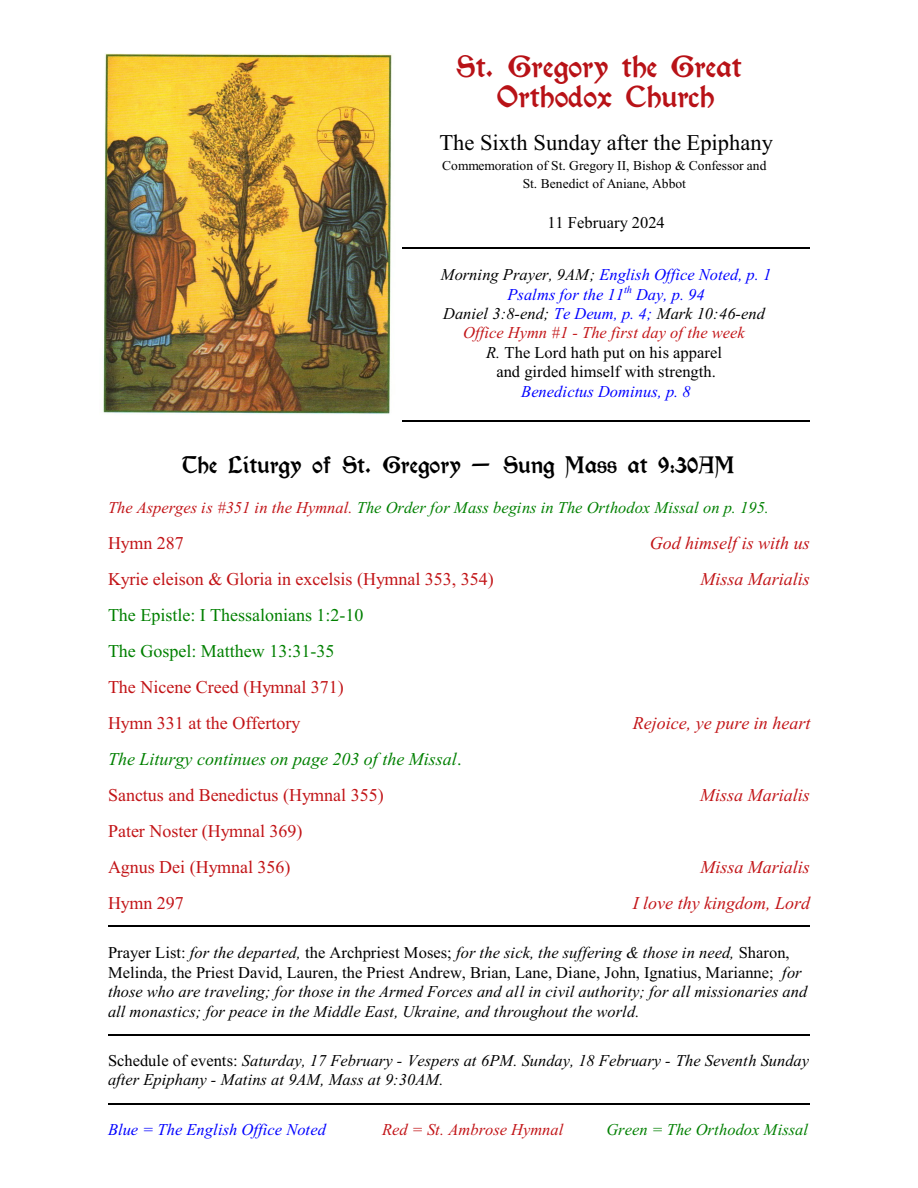
<style>
.page{position:relative;width:918px;height:1188px;background:#fff}
.page>*{position:absolute;margin:0;border:0;box-sizing:border-box;transform-origin:0 0}
.t1{font:27px/29.8px "Kelmscott";color:#b81217;text-align:center}
.t2{font:22.5px "Times New Roman";color:#000}
.t3{font:21px "Kelmscott";color:#000}
.t4{font:18px/36px "Times New Roman";color:#c21417}
.t5{font:italic 18px "Times New Roman";color:#c21417}
.t6{font:italic 18px/36px "Times New Roman";color:#008000}
.t7{font:18px/36px "Times New Roman";color:#008000}
.t8{font:italic 16.5px/19.5px "Times New Roman";color:#000}
.t9{font:italic 16.5px/19.5px "Times New Roman";color:#00f;text-align:center}
.t10{font:italic 16.5px "Times New Roman";color:#008000}
.t11{font:italic 16.5px "Times New Roman";color:#c21417}
.t12{font:16.5px "Times New Roman";color:#000}
.t13{font:13.5px/17.4px "Times New Roman";color:#000;text-align:center}
.s1{color:#000}
.s2{color:#c21417}
.s3{font-style:normal;color:#000}
.s4{font-style:normal}
.s5{font-style:normal;color:#c21417}
</style>
<div class="page">
<img style="left:103px;top:54px;width:289px;height:360px">
<hr style="left:402px;top:247px;width:408px;height:2px;background:#000">
<hr style="left:402px;top:420px;width:408px;height:1px;background:#000">
<hr style="left:108px;top:926px;width:702px;height:1px;background:#000">
<hr style="left:108px;top:1035px;width:702px;height:1px;background:#000">
<hr style="left:108px;top:1103px;width:702px;height:2px;background:#000">
<h1 class="t1" style="left:456px;top:54px;width:287px">St. Gregory the Great<br>Orthodox Church</h1>
<h2 class="t2" style="left:440px;top:134px;width:335px">The Sixth Sunday after the Epiphany</h2>
<p class="t13" style="left:442px;top:159px;width:326px">Commemoration of St. Gregory II, Bishop &amp; Confessor and<br>St. Benedict of Aniane, Abbot</p>
<p class="t12" style="left:547px;top:216px;width:119px">11 February 2024</p>
<p class="t9" style="left:441px;top:266px;width:332px"><span class="s1">Morning Prayer, 9AM;</span> English Office Noted, p. 1<br>Psalms for the 11<sup>th</sup> Day, p. 94<br><span class="s1">Daniel 3:8-end;</span> Te Deum, p. 4; <span class="s1">Mark 10:46-end </span><span class="s2">Office Hymn #1 - The first day of the week<br></span><span class="s1">R.</span> <span class="s3">The Lord hath put on his apparel<br>and girded himself with strength.</span></p>
<p class="t9" style="left:521px;top:383px;width:171px">Benedictus Dominus, p. 8</p>
<p class="t3" style="left:183px;top:455px;width:554px">The Liturgy of St. Gregory - Sung Mass at 9:30AM</p>
<p class="t10" style="left:108px;top:502px;width:663px"><span class="s2">The Asperges is #351 in the Hymnal.</span> The Order for Mass begins in The Orthodox Missal on p. 195.</p>
<p class="t4" style="left:108px;top:527px;width:77px">Hymn 287</p>
<p class="t5" style="left:650px;top:537px;width:162px">God himself is with us</p>
<p class="t4" style="left:108px;top:563px;width:387px">Kyrie eleison &amp; Gloria in excelsis (Hymnal 353, 354)</p>
<p class="t5" style="left:700px;top:573px;width:111px">Missa Marialis</p>
<p class="t7" style="left:108px;top:599px;width:257px">The Epistle: I Thessalonians 1:2-10<br>The Gospel: Matthew 13:31-35</p>
<p class="t4" style="left:108px;top:671px;width:237px">The Nicene Creed (Hymnal 371)<br>Hymn 331 at the Offertory</p>
<p class="t5" style="left:633px;top:717px;width:179px">Rejoice, ye pure in heart</p>
<p class="t6" style="left:108px;top:743px;width:355px">The Liturgy continues on page 203 of the Missal<span class="s4">.<br></span><span class="s5">Sanctus and Benedictus (Hymnal 355)</span></p>
<p class="t4" style="left:108px;top:815px;width:196px">Pater Noster (Hymnal 369)<br>Agnus Dei (Hymnal 356)</p>
<p class="t5" style="left:700px;top:789px;width:111px">Missa Marialis</p>
<p class="t5" style="left:700px;top:861px;width:111px">Missa Marialis</p>
<p class="t4" style="left:108px;top:887px;width:77px">Hymn 297</p>
<p class="t5" style="left:633px;top:897px;width:179px">I love thy kingdom, Lord</p>
<p class="t8" style="left:108px;top:945px;width:701px"><span class="s4">Prayer List:</span> for the departed, <span class="s4">the Archpriest Moses;</span> for the sick, the suffering &amp; those in need, <span class="s4">Sharon, Melinda, the Priest David, Lauren, the Priest Andrew, Brian, Lane, Diane, John, Ignatius, Marianne;</span> for those who are traveling; for those in the Armed Forces and all in civil authority; for all missionaries and all monastics; for peace in the Middle East, Ukraine, and throughout the world.</p>
<p class="t8" style="left:108px;top:1052px;width:703px"><span class="s4">Schedule of events:</span> Saturday, 17 February - Vespers at 6PM. Sunday, 18 February - The Seventh Sunday after Epiphany - Matins at 9AM, Mass at 9:30AM.</p>
<p class="t9" style="left:108px;top:1121px;width:220px">Blue = The English Office Noted</p>
<p class="t11" style="left:382px;top:1123px;width:183px">Red = St. Ambrose Hymnal</p>
<p class="t10" style="left:606px;top:1123px;width:203px">Green = The Orthodox Missal</p>
</div>
